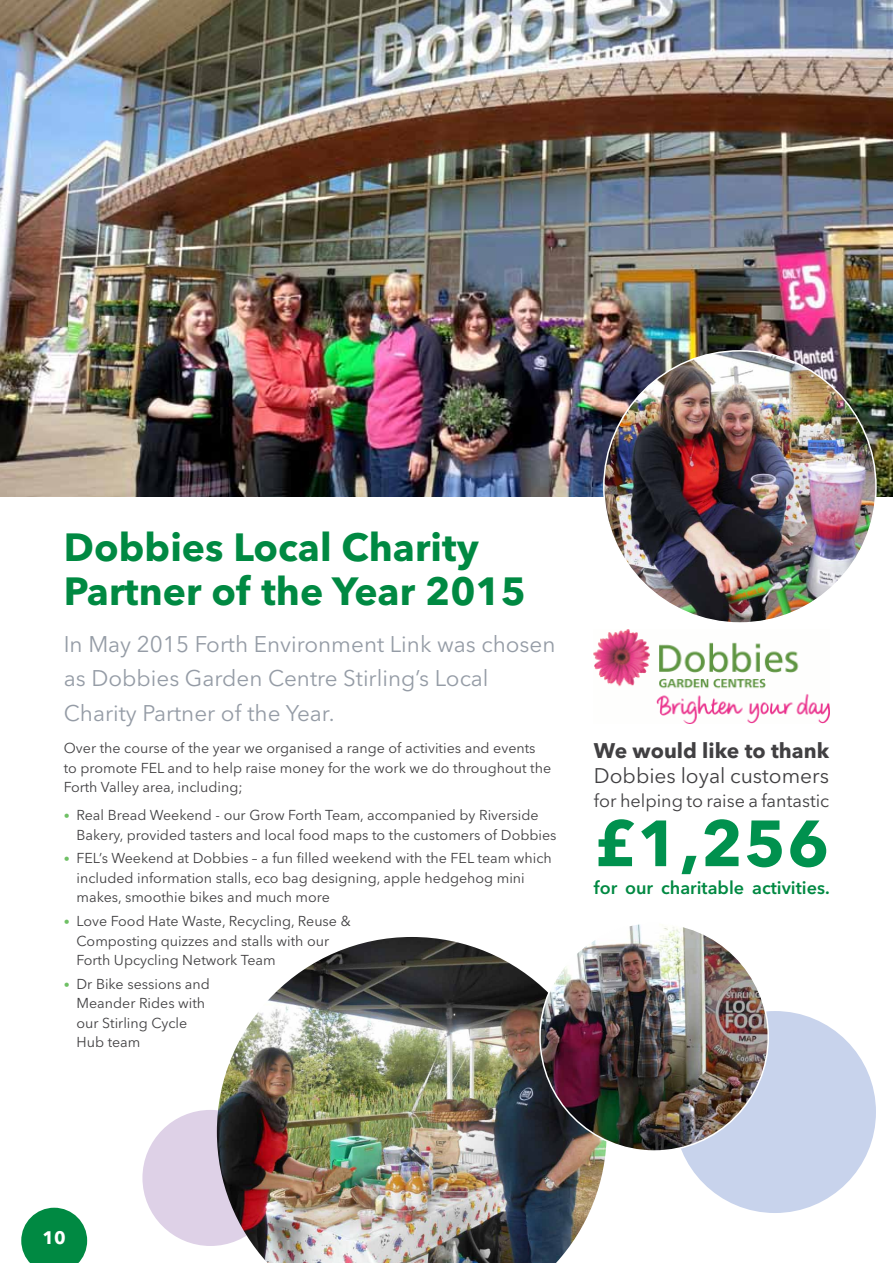
<style>
.page{position:relative;width:893px;height:1263px;background:#fff}
.page>*{position:absolute;margin:0;border:0;box-sizing:border-box;transform-origin:0 0}
.t1{font:700 64.5px "Avenir Next LT Pro";color:#00914e}
.t2{font:700 39px/43.5px "Avenir Next LT Pro";color:#008942}
.t3{font:22.5px/34.5px "Avenir Next LT Pro";color:#959ca6}
.t4{font:21px "Avenir Next LT Pro";color:#414042}
.t5{font:700 21px "Avenir Next LT Pro";letter-spacing:-.01em;color:#414042}
.t6{font:18px "Avenir Next LT Pro";color:#414042}
.t7{font:600 18px "Avenir Next LT Pro";color:#008942}
.t8{font:700 18px "Avenir Next LT Pro";color:#fff}
.t9{font:14.25px/19.5px "Avenir Next LT Pro";color:#414042}
.s1{font-weight:600;font-size:12px;color:#6fc065}
</style>
<div class="page">
<div style="left:142px;top:1110px;width:137px;height:136px;background:#ded1e7;border-radius:50%"></div>
<div style="left:674px;top:1011px;width:202px;height:202px;background:#c8d3ec;border-radius:50%"></div>
<img style="left:0;top:0;width:893px;height:497px">
<img style="left:604px;top:351px;width:272px;height:272px;border-radius:136px">
<img style="left:217px;top:937px;width:390px;height:326px">
<img style="left:540px;top:923px;width:228px;height:228px;border-radius:114px">
<img style="left:594px;top:629px;width:235px;height:94px">
<svg style="left:21px;top:1208px;width:66px;height:55px;background:#289b60"></svg>
<h2 class="t2" style="left:64px;top:525px;width:464px">Dobbies Local Charity<br>Partner of the Year 2015</h2>
<h3 class="t3" style="left:64px;top:627px;width:493px">In May 2015 Forth Environment Link was chosen as Dobbies Garden Centre Stirling’s Local<br>Charity Partner of the Year.</h3>
<p class="t9" style="left:64px;top:738px;width:489px">Over the course of the year we organised a range of activities and events to promote FEL and to help raise money for the work we do throughout the<br>Forth Valley area, including;</p>
<p class="t9" style="left:77px;top:805px;width:482px;text-indent:-13px"><span class="s1">•</span> Real Bread Weekend - our Grow Forth Team, accompanied by Riverside<br>Bakery, provided tasters and local food maps to the customers of Dobbies</p>
<p class="t9" style="left:77px;top:848px;width:477px;text-indent:-13px"><span class="s1">•</span> FEL’s Weekend at Dobbies – a fun filled weekend with the FEL team which included information stalls, eco bag designing, apple hedgehog mini makes, smoothie bikes and much more</p>
<p class="t9" style="left:77px;top:911px;width:276px;text-indent:-13px"><span class="s1">•</span> Love Food Hate Waste, Recycling, Reuse &amp;<br>Composting quizzes and stalls with our<br>Forth Upcycling Network Team</p>
<p class="t9" style="left:77px;top:974px;width:135px;text-indent:-13px"><span class="s1">•</span> Dr Bike sessions and<br>Meander Rides with our Stirling Cycle<br>Hub team</p>
<h3 class="t5" style="left:594px;top:738px;width:237px">We would like to thank</h3>
<h3 class="t4" style="left:594px;top:763px;width:237px">Dobbies loyal customers</h3>
<p class="t6" style="left:594px;top:790px;width:237px">for helping to raise a fantastic</p>
<h1 class="t1" style="left:594px;top:804px;width:237px">£1,256</h1>
<p class="t7" style="left:594px;top:877px;width:237px">for our charitable activities.</p>
<p class="t8" style="left:43px;top:1226px;width:25px">10</p>
</div>
